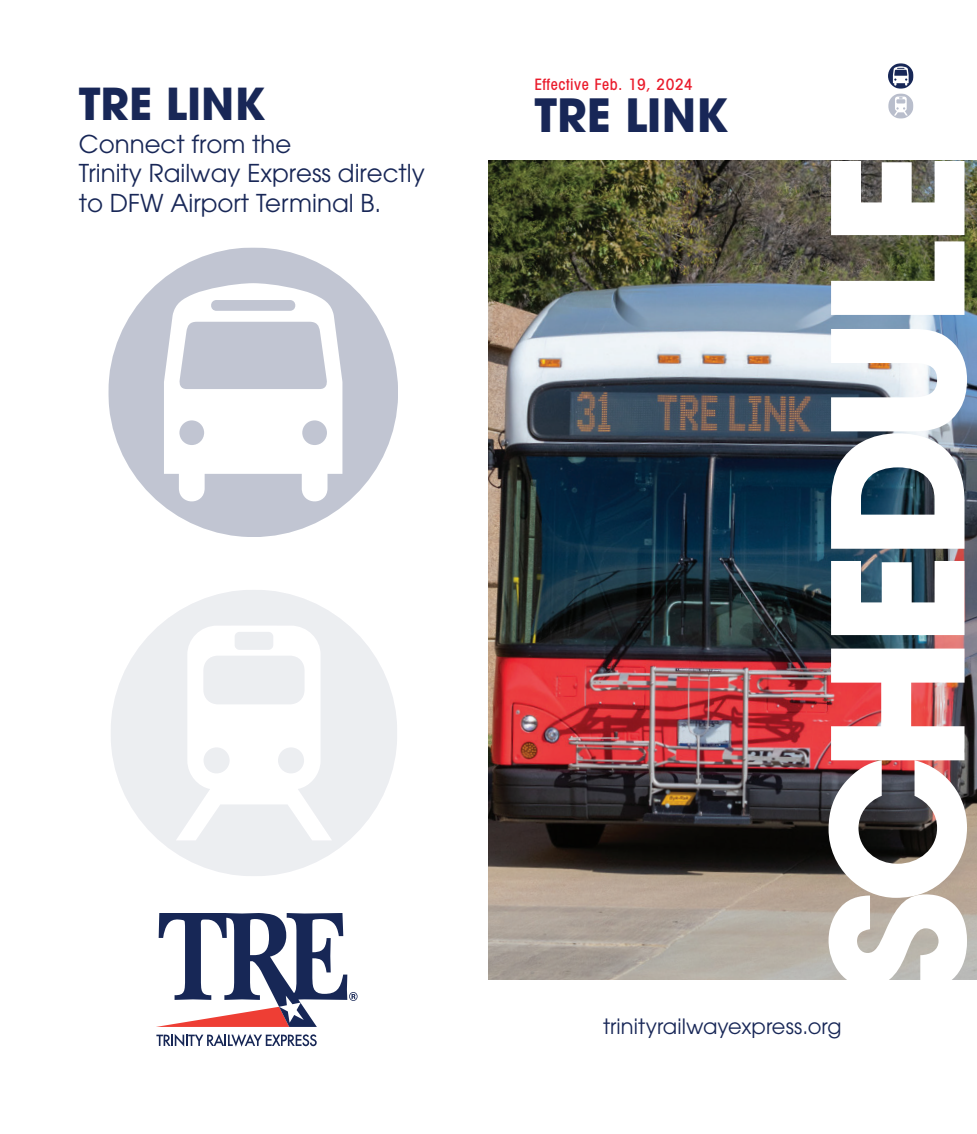
<style>
.page{position:relative;width:977px;height:1134px;background:#fff}
.page>*{position:absolute;margin:0;border:0;box-sizing:border-box;transform-origin:0 0}
.t1{font:700 180.25px "ITC Avant Garde Pro";letter-spacing:-.06em;color:#fff}
.t2{font:700 45.5px "ITC Avant Garde Pro";letter-spacing:-.005em;color:#182757}
.t3{font:700 43.75px "ITC Avant Garde Pro";color:#182757}
.t4{font:24.5px/29.4px "ITC Avant Garde Pro";color:#182757}
.t5{font:21px "ITC Avant Garde Pro";letter-spacing:.005em;color:#182757}
.t6{font:500 condensed 15.75px "Avant Garde";letter-spacing:.04em;color:#ea1c2c}
</style>
<div class="page">
<img style="left:488px;top:160px;width:488px;height:819px">
<svg style="left:888px;top:63px;width:25px;height:56px"></svg>
<svg style="left:156px;top:1034px;width:161px;height:13px"></svg>
<svg style="left:156px;top:913px;width:201px;height:114px"></svg>
<svg style="left:111px;top:590px;width:286px;height:286px;fill:#eceef1"></svg>
<div style="left:278px;top:747px;width:26px;height:26px;background:#eceef1;border-radius:50%"></div>
<svg style="left:108px;top:247px;width:290px;height:290px;fill:#c1c5d2"></svg>
<h3 class="t3" style="left:79px;top:75px;width:188px">TRE LINK</h3>
<p class="t4" style="left:79px;top:129px;width:348px">Connect from the<br>Trinity Railway Express directly to DFW Airport Terminal B.</p>
<p class="t6" style="left:534px;top:75px;width:160px">Effective Feb. 19, 2024</p>
<h2 class="t2" style="left:534px;top:85px;width:195px">TRE LINK</h2>
<h1 class="t1" style="left:777px;top:994px;width:843px;rotate:-90deg">SCHEDULE</h1>
<p class="t5" style="left:603px;top:1013px;width:240px">trinityrailwayexpress.org</p>
</div>
